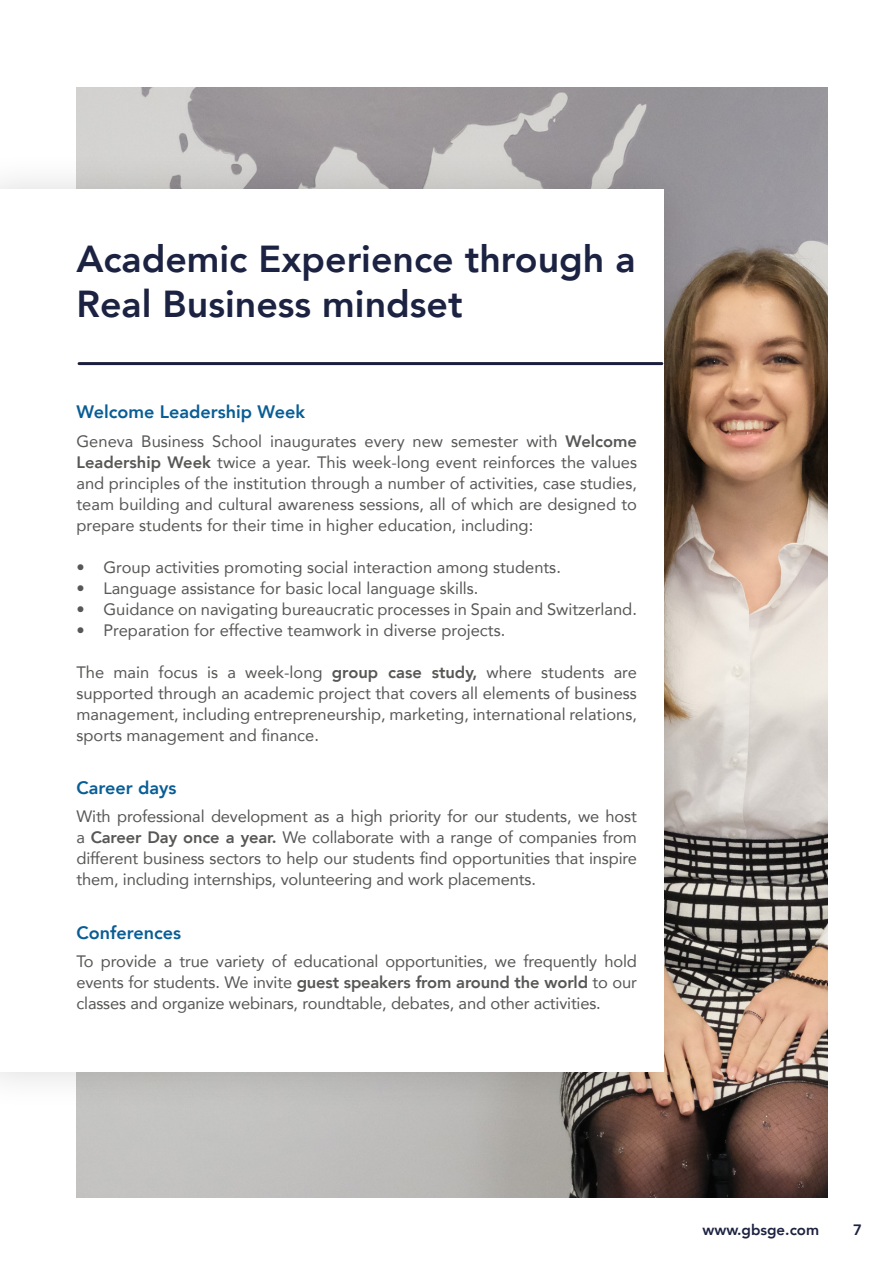
<style>
.page{position:relative;width:893px;height:1263px;background:#fff}
.page>*{position:absolute;margin:0;border:0;box-sizing:border-box;transform-origin:0 0}
.t1{font:800 37.5px/45px "Avenir";color:#1c2241}
.t2{font:800 18px "Avenir";color:#085d95}
.t3{font:16.5px/21px "Avenir";color:#575756;text-align:justify}
.t4{font:800 15px "Avenir";color:#1c2241}
.s1{font-weight:800}
.s2{color:#1b1f3d}
</style>
<div class="page">
<img style="left:77px;top:87px;width:750px;height:1110px">
<div style="left:0;top:150px;width:703px;height:961px;background:#000;opacity:.15"></div>
<div style="left:0;top:189px;width:663px;height:883px;background:#fff"></div>
<hr style="left:79px;top:362px;width:583px;height:3px;background:#1b1f3d">
<h1 class="t1" style="left:76px;top:237px;width:561px">Academic Experience through a<br>Real Business mindset</h1>
<p class="t2" style="left:76px;top:400px;width:230px">Welcome Leadership Week</p>
<p class="t3" style="left:76px;top:431px;width:562px">Geneva Business School inaugurates every new semester with <span class="s1">Welcome Leadership Week</span> twice a year. This week-long event reinforces the values and principles of the institution through a number of activities, case studies, team building and cultural awareness sessions, all of which are designed to prepare students for their time in higher education, including:</p>
<p class="t3" style="left:76px;top:557px;width:486px">• Group activities promoting social interaction among students.</p>
<p class="t3" style="left:76px;top:578px;width:404px">• Language assistance for basic local language skills.</p>
<p class="t3" style="left:76px;top:599px;width:562px">• Guidance on navigating bureaucratic processes in Spain and Switzerland.</p>
<p class="t3" style="left:76px;top:620px;width:430px">• Preparation for effective teamwork in diverse projects.</p>
<p class="t3" style="left:76px;top:662px;width:562px">The main focus is a week-long <span class="s1">group case study,</span> where students are supported through an academic project that covers all elements of business management, including entrepreneurship, marketing, international relations, sports management and finance.</p>
<p class="t2" style="left:76px;top:776px;width:102px">Career days</p>
<p class="t3" style="left:76px;top:807px;width:562px">With professional development as a high priority for our students, we host a <span class="s1">Career Day once a year.</span> We collaborate with a range of companies from different business sectors to help our students find opportunities that inspire them, including internships, volunteering and work placements.</p>
<p class="t2" style="left:76px;top:921px;width:106px">Conferences</p>
<p class="t3" style="left:76px;top:951px;width:562px">To provide a true variety of educational opportunities, we frequently hold events for students. We invite <span class="s1">guest speakers from around the world</span> to our classes and organize webinars, roundtable, debates, and other activities.</p>
<p class="t4" style="left:702px;top:1220px;width:118px">www.gbsge.co<span class="s2">m</span></p>
<p class="t4" style="left:853px;top:1220px;width:10px">7</p>
</div>
